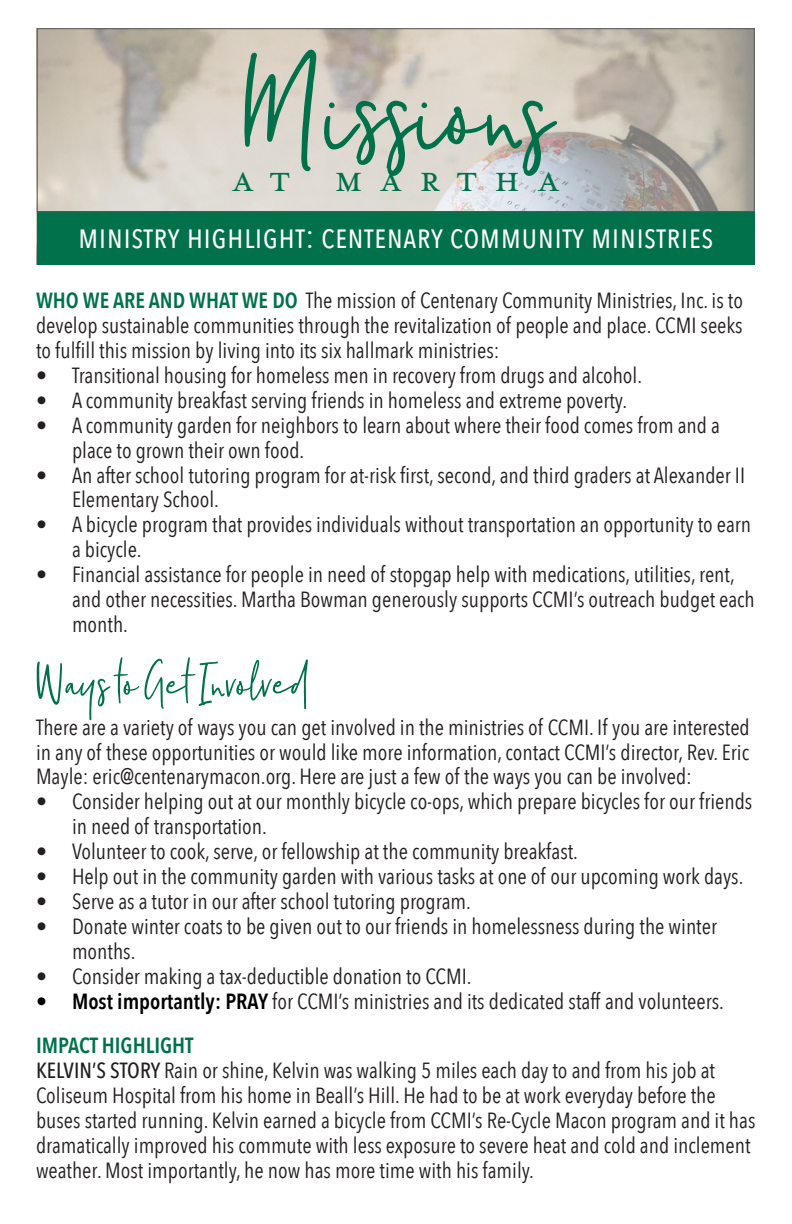
<style>
.page{position:relative;width:792px;height:1224px;background:#fff}
.page>*{position:absolute;margin:0;border:0;box-sizing:border-box;transform-origin:0 0}
.t1{font:157.4px "Poppitand Finch Script";color:#01714b}
.t2{font:57.8px "Poppitand Finch Script";color:#01714b}
.t3{font:41.8px "Mrs Eaves Small Caps OT";letter-spacing:.42em;color:#01714b}
.t4{font:33.8px "Avenir Next Condensed";letter-spacing:.01em;color:#fff}
.t5{font:22px/25px "Avenir Next Condensed";color:#231f20}
.t6{font:600 22px "Avenir Next Condensed";color:#01714b}
.s1{font-weight:600;color:#01714b}
.s2{font-weight:600;color:#000}
.s3{font-weight:500}
</style>
<div class="page">
<img style="left:39px;top:30px;width:714px;height:180px">
<div style="left:37px;top:212px;width:718px;height:53px;background:#01714b"></div>
<div style="left:37px;top:28px;width:718px;height:184px;border:1px solid #58585a"></div>
<p class="t1" style="left:242px;top:27px;width:309px">Missions</p>
<p class="t3" style="left:232px;top:156px;width:328px">at martha</p>
<p class="t4" style="left:78px;top:207px;width:637px">ministry highlight: centenary community ministries</p>
<p class="t5" style="left:36px;top:287px;width:708px;text-align:justify"><span class="s1">WHO WE ARE AND WHAT WE DO</span> The mission of Centenary Community Ministries, Inc. is to develop sustainable communities through the revitalization of people and place. CCMI seeks to fulfill this mission by living into its six hallmark ministries:</p>
<p class="t5" style="left:36px;top:362px;width:608px">• Transitional housing for homeless men in recovery from drugs and alcohol.</p>
<p class="t5" style="left:36px;top:387px;width:593px">• A community breakfast serving friends in homeless and extreme poverty.</p>
<p class="t5" style="left:72px;top:411px;width:650px;text-indent:-36px">• A community garden for neighbors to learn about where their food comes from and a place to grown their own food.</p>
<p class="t5" style="left:72px;top:461px;width:675px;text-indent:-36px">• An after school tutoring program for at-risk first, second, and third graders at Alexander II<br>Elementary School.</p>
<p class="t5" style="left:72px;top:511px;width:681px;text-indent:-36px">• A bicycle program that provides individuals without transportation an opportunity to earn a bicycle.</p>
<p class="t5" style="left:72px;top:561px;width:684px;text-indent:-36px">• Financial assistance for people in need of stopgap help with medications, utilities, rent, and other necessities. Martha Bowman generously supports CCMI’s outreach budget each month.</p>
<p class="t2" style="left:36px;top:652px;width:275px">Ways to Get Involved</p>
<p class="t5" style="left:36px;top:713px;width:715px;text-align:justify">There are a variety of ways you can get involved in the ministries of CCMI. If you are interested in any of these opportunities or would like more information, contact CCMI’s director, Rev. Eric Mayle: eric@centenarymacon.org. Here are just a few of the ways you can be involved:</p>
<p class="t5" style="left:72px;top:788px;width:682px;text-indent:-36px">• Consider helping out at our monthly bicycle co-ops, which prepare bicycles for our friends in need of transportation.</p>
<p class="t5" style="left:36px;top:838px;width:544px">• Volunteer to cook, serve, or fellowship at the community breakfast.</p>
<p class="t5" style="left:36px;top:863px;width:709px">• Help out in the community garden with various tasks at one of our upcoming work days.</p>
<p class="t5" style="left:36px;top:888px;width:436px">• Serve as a tutor in our after school tutoring program.</p>
<p class="t5" style="left:72px;top:913px;width:647px;text-indent:-36px">• Donate winter coats to be given out to our friends in homelessness during the winter months.</p>
<p class="t5" style="left:36px;top:962px;width:437px">• Consider making a tax-deductible donation to CCMI.</p>
<p class="t5" style="left:36px;top:987px;width:690px"><span class="s2">• Most importantly: PRAY</span> for CCMI’s ministries and its dedicated staff and volunteers.</p>
<p class="t6" style="left:36px;top:1027px;width:159px">IMPACT HIGHLIGHT</p>
<p class="t5" style="left:36px;top:1057px;width:721px"><span class="s3">KELVIN’S STORY</span> Rain or shine, Kelvin was walking 5 miles each day to and from his job at Coliseum Hospital from his home in Beall’s Hill. He had to be at work everyday before the buses started running. Kelvin earned a bicycle from CCMI’s Re-Cycle Macon program and it has dramatically improved his commute with less exposure to severe heat and cold and inclement weather. Most importantly, he now has more time with his family.</p>
</div>
